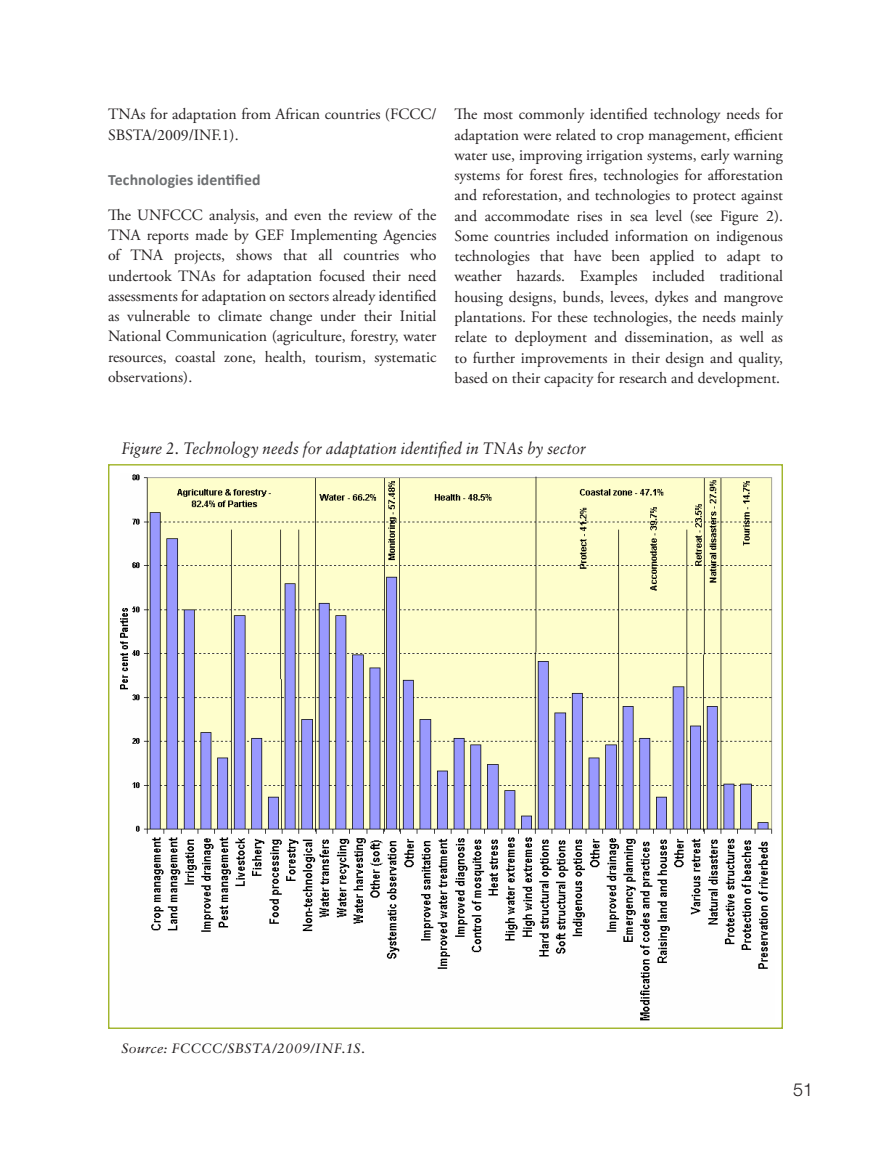
<style>
.page{position:relative;width:891px;height:1161px;background:#fff}
.page>*{position:absolute;margin:0;border:0;box-sizing:border-box;transform-origin:0 0}
.t1{font:300 18px "Helvetica Neue LT Std";color:#231f20}
.t2{font:italic 16.5px "Sabon LT Std";letter-spacing:.01em;color:#231f20;scale:.9 1}
.t3{font:15.75px/20.2px "Adobe Garamond Pro";color:#231f20;text-align:justify}
.t4{font:700 15.75px "Calibri";letter-spacing:.005em;color:#6d6f71}
.t5{font:italic 13.5px "Sabon LT Std";letter-spacing:.03em;color:#231f20;scale:1.05 1}
</style>
<div class="page">
<img style="left:120px;top:474px;width:653px;height:547px">
<p class="t3" style="left:108px;top:105px;width:330px">TNAs for adaptation from African countries (FCCC/<br>SBSTA/2009/INF.1).</p>
<p class="t4" style="left:108px;top:170px;width:154px">Technologies identified</p>
<p class="t3" style="left:108px;top:205px;width:330px">The UNFCCC analysis, and even the review of the TNA reports made by GEF Implementing Agencies of TNA projects, shows that all countries who undertook TNAs for adaptation focused their need assessments for adaptation on sectors already identified as vulnerable to climate change under their Initial National Communication (agriculture, forestry, water resources, coastal zone, health, tourism, systematic observations).</p>
<p class="t3" style="left:454px;top:105px;width:330px">The most commonly identified technology needs for adaptation were related to crop management, efficient water use, improving irrigation systems, early warning systems for forest fires, technologies for afforestation and reforestation, and technologies to protect against and accommodate rises in sea level (see Figure 2).<br>Some countries included information on indigenous technologies that have been applied to adapt to weather hazards. Examples included traditional housing designs, bunds, levees, dykes and mangrove plantations. For these technologies, the needs mainly relate to deployment and dissemination, as well as to further improvements in their design and quality, based on their capacity for research and development.</p>
<p class="t2" style="left:122px;top:438px;width:518px">Figure 2. Technology needs for adaptation identified in TNAs by sector</p>
<p class="t5" style="left:122px;top:1040px;width:234px">Source: FCCCC/SBSTA/2009/INF.1S.</p>
<p class="t1" style="left:793px;top:1078px;width:22px">51</p>
</div>
